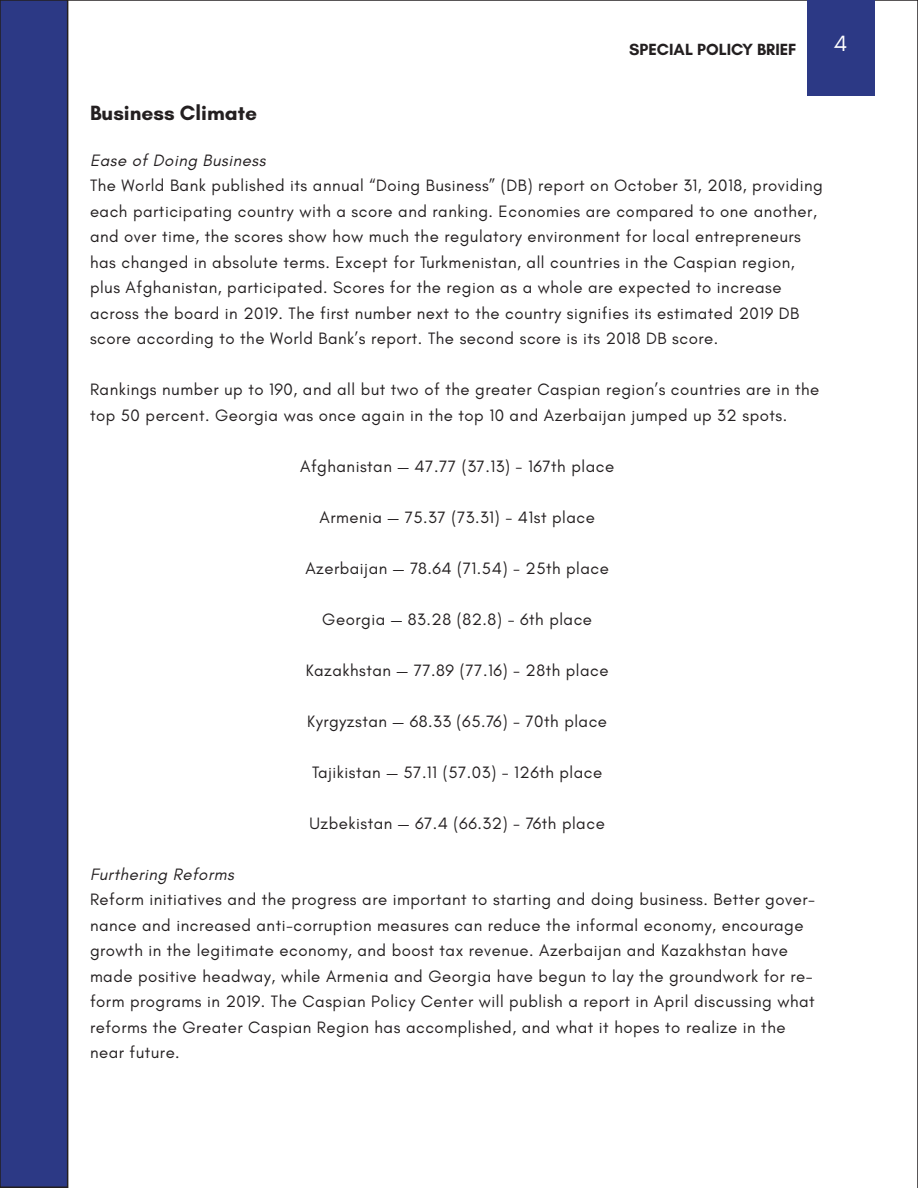
<style>
.page{position:relative;width:918px;height:1188px;background:#fff}
.page>*{position:absolute;margin:0;border:0;box-sizing:border-box;transform-origin:0 0}
.t1{font:22.5px "Glacial Indifference";color:#fff}
.t2{font:700 21px "Glacial Indifference";color:#231f20}
.t3{font:16.8px/25.5px "Glacial Indifference";letter-spacing:.03em;color:#231f20}
.t4{font:italic 16.8px "Glacial Indifference";letter-spacing:.03em;color:#231f20}
.t5{font:700 16.5px "Glacial Indifference";color:#231f20}
</style>
<div class="page">
<div style="left:0;top:0;width:68px;height:1187px;background:#2c3985"></div>
<div style="left:0;top:0;width:68px;height:1188px;border:2px solid #231f20"></div>
<div style="left:807px;top:0;width:68px;height:95px;background:#2c3985"></div>
<p class="t5" style="left:629px;top:39px;width:169px">SPECIAL POLICY BRIEF</p>
<p class="t1" style="left:834px;top:31px;width:15px">4</p>
<p class="t2" style="left:90px;top:100px;width:169px">Business Climate</p>
<p class="t4" style="left:90px;top:151px;width:177px">Ease of Doing Business</p>
<p class="t3" style="left:90px;top:173px;width:734px">The World Bank published its annual “Doing Business” (DB) report on October 31, 2018, providing each participating country with a score and ranking. Economies are compared to one another, and over time, the scores show how much the regulatory environment for local entrepreneurs has changed in absolute terms. Except for Turkmenistan, all countries in the Caspian region, plus Afghanistan, participated. Scores for the region as a whole are expected to increase across the board in 2019. The first number next to the country signifies its estimated 2019 DB score according to the World Bank’s report. The second score is its 2018 DB score.</p>
<p class="t3" style="left:90px;top:377px;width:731px">Rankings number up to 190, and all but two of the greater Caspian region’s countries are in the top 50 percent. Georgia was once again in the top 10 and Azerbaijan jumped up 32 spots.</p>
<p class="t3" style="left:300px;top:454px;width:315px">Afghanistan — 47.77 (37.13) - 167th place</p>
<p class="t3" style="left:320px;top:505px;width:277px">Armenia — 75.37 (73.31) - 41st place</p>
<p class="t3" style="left:305px;top:556px;width:305px">Azerbaijan — 78.64 (71.54) - 25th place</p>
<p class="t3" style="left:322px;top:607px;width:271px">Georgia — 83.28 (82.8) - 6th place</p>
<p class="t3" style="left:306px;top:658px;width:304px">Kazakhstan — 77.89 (77.16) - 28th place</p>
<p class="t3" style="left:307px;top:709px;width:301px">Kyrgyzstan — 68.33 (65.76) - 70th place</p>
<p class="t3" style="left:312px;top:760px;width:292px">Tajikistan — 57.11 (57.03) - 126th place</p>
<p class="t3" style="left:310px;top:811px;width:297px">Uzbekistan — 67.4 (66.32) - 76th place</p>
<p class="t4" style="left:90px;top:865px;width:145px">Furthering Reforms</p>
<p class="t3" style="left:90px;top:887px;width:727px">Reform initiatives and the progress are important to starting and doing business. Better gover&shy;nance and increased anti-corruption measures can reduce the informal economy, encourage growth in the legitimate economy, and boost tax revenue. Azerbaijan and Kazakhstan have made positive headway, while Armenia and Georgia have begun to lay the groundwork for re&shy;form programs in 2019. The Caspian Policy Center will publish a report in April discussing what reforms the Greater Caspian Region has accomplished, and what it hopes to realize in the near future.</p>
</div>
